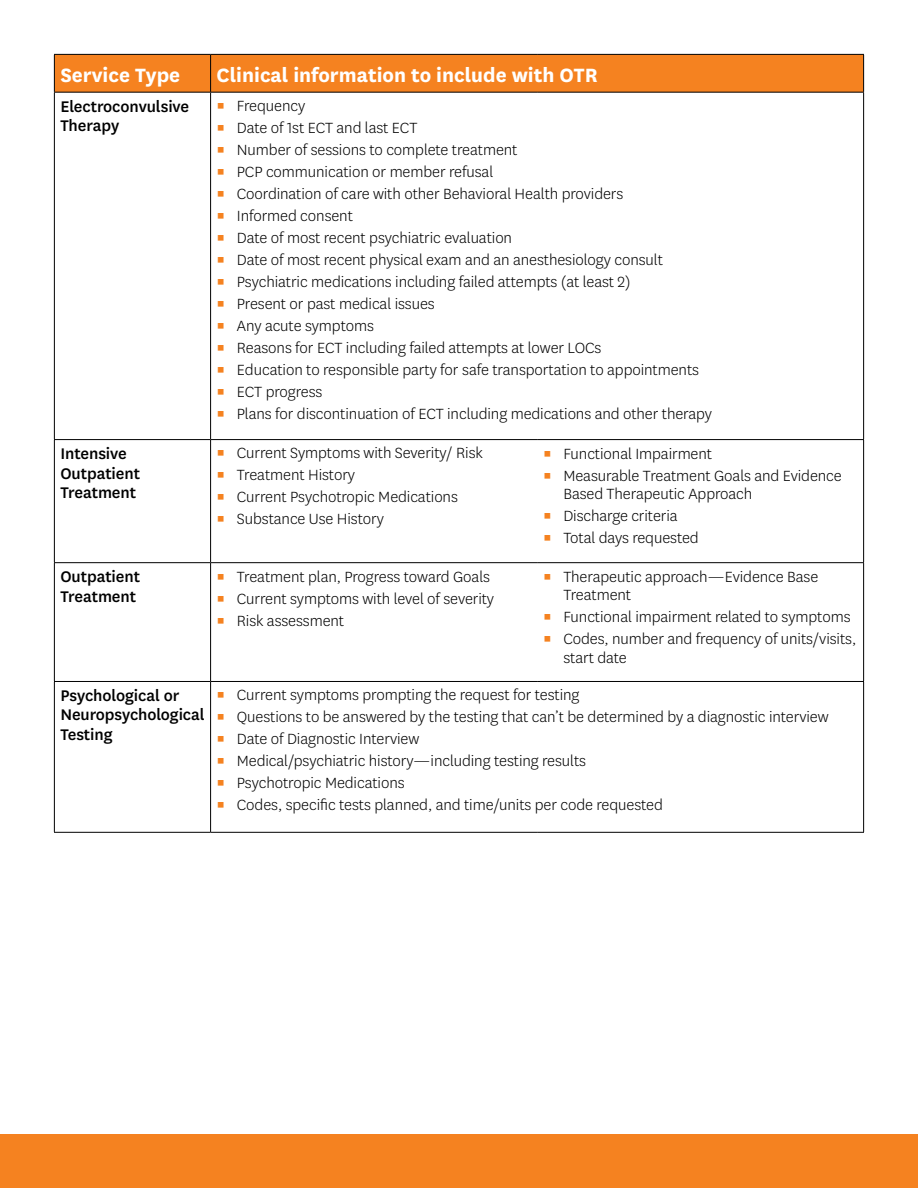
<style>
.page{position:relative;width:918px;height:1188px;background:#fff}
.page>*{position:absolute;margin:0;border:0;box-sizing:border-box;transform-origin:0 0}
.t1{font:700 22.5px "Centene Sans";color:#fff}
.t2{font:500 18px/19.5px "Centene Sans";letter-spacing:-.005em;color:#000}
.t3{font:300 17.25px/18.8px "Centene Sans";letter-spacing:-.005em;color:#000}
.s1{color:#f58220}
</style>
<div class="page">
<div style="left:0;top:1134px;width:918px;height:54px;background:#f58220"></div>
<div style="left:55px;top:55px;width:808px;height:37px;background:#f58220"></div>
<hr style="left:54px;top:54px;width:157px;height:1px;background:#000">
<hr style="left:54px;top:55px;width:1px;height:37px;background:#000">
<hr style="left:211px;top:54px;width:326px;height:1px;background:#000">
<hr style="left:210px;top:55px;width:1px;height:37px;background:#000">
<hr style="left:537px;top:54px;width:327px;height:1px;background:#000">
<hr style="left:863px;top:55px;width:1px;height:37px;background:#000">
<hr style="left:54px;top:92px;width:157px;height:1px;background:#000">
<hr style="left:54px;top:93px;width:1px;height:346px;background:#000">
<hr style="left:211px;top:92px;width:326px;height:1px;background:#000">
<hr style="left:210px;top:93px;width:1px;height:346px;background:#000">
<hr style="left:537px;top:92px;width:327px;height:1px;background:#000">
<hr style="left:863px;top:93px;width:1px;height:346px;background:#000">
<hr style="left:54px;top:439px;width:157px;height:1px;background:#000">
<hr style="left:54px;top:440px;width:1px;height:122px;background:#000">
<hr style="left:211px;top:439px;width:326px;height:1px;background:#000">
<hr style="left:210px;top:440px;width:1px;height:122px;background:#000">
<hr style="left:537px;top:439px;width:327px;height:1px;background:#000">
<hr style="left:863px;top:440px;width:1px;height:122px;background:#000">
<hr style="left:54px;top:562px;width:157px;height:1px;background:#000">
<hr style="left:54px;top:563px;width:1px;height:118px;background:#000">
<hr style="left:211px;top:562px;width:326px;height:1px;background:#000">
<hr style="left:210px;top:563px;width:1px;height:118px;background:#000">
<hr style="left:537px;top:562px;width:327px;height:1px;background:#000">
<hr style="left:863px;top:563px;width:1px;height:118px;background:#000">
<hr style="left:54px;top:681px;width:157px;height:1px;background:#000">
<hr style="left:54px;top:682px;width:1px;height:150px;background:#000">
<hr style="left:211px;top:681px;width:326px;height:1px;background:#000">
<hr style="left:210px;top:682px;width:1px;height:150px;background:#000">
<hr style="left:537px;top:681px;width:327px;height:1px;background:#000">
<hr style="left:863px;top:682px;width:1px;height:150px;background:#000">
<hr style="left:54px;top:832px;width:157px;height:1px;background:#000">
<hr style="left:211px;top:832px;width:326px;height:1px;background:#000">
<hr style="left:537px;top:832px;width:327px;height:1px;background:#000">
<h1 class="t1" style="left:60px;top:59px;width:121px">Service Type</h1>
<h1 class="t1" style="left:217px;top:59px;width:383px">Clinical information to include with OTR</h1>
<p class="t2" style="left:60px;top:95px;width:130px">Electroconvulsive<br>Therapy</p>
<p class="t3" style="left:217px;top:96px;width:90px"><span class="s1">▪</span> Frequency</p>
<p class="t3" style="left:217px;top:118px;width:202px"><span class="s1">▪</span> Date of 1st ECT and last ECT</p>
<p class="t3" style="left:217px;top:140px;width:302px"><span class="s1">▪</span> Number of sessions to complete treatment</p>
<p class="t3" style="left:217px;top:162px;width:278px"><span class="s1">▪</span> PCP communication or member refusal</p>
<p class="t3" style="left:217px;top:184px;width:408px"><span class="s1">▪</span> Coordination of care with other Behavioral Health providers</p>
<p class="t3" style="left:217px;top:206px;width:138px"><span class="s1">▪</span> Informed consent</p>
<p class="t3" style="left:217px;top:228px;width:297px"><span class="s1">▪</span> Date of most recent psychiatric evaluation</p>
<p class="t3" style="left:217px;top:250px;width:448px"><span class="s1">▪</span> Date of most recent physical exam and an anesthesiology consult</p>
<p class="t3" style="left:217px;top:272px;width:415px"><span class="s1">▪</span> Psychiatric medications including failed attempts (at least 2)</p>
<p class="t3" style="left:217px;top:294px;width:220px"><span class="s1">▪</span> Present or past medical issues</p>
<p class="t3" style="left:217px;top:316px;width:159px"><span class="s1">▪</span> Any acute symptoms</p>
<p class="t3" style="left:217px;top:338px;width:386px"><span class="s1">▪</span> Reasons for ECT including failed attempts at lower LOCs</p>
<p class="t3" style="left:217px;top:360px;width:484px"><span class="s1">▪</span> Education to responsible party for safe transportation to appointments</p>
<p class="t3" style="left:217px;top:382px;width:107px"><span class="s1">▪</span> ECT progress</p>
<p class="t3" style="left:217px;top:404px;width:497px"><span class="s1">▪</span> Plans for discontinuation of ECT including medications and other therapy</p>
<p class="t2" style="left:60px;top:443px;width:81px">Intensive<br>Outpatient<br>Treatment</p>
<p class="t3" style="left:217px;top:443px;width:268px"><span class="s1">▪</span> Current Symptoms with Severity/ Risk</p>
<p class="t3" style="left:217px;top:465px;width:140px"><span class="s1">▪</span> Treatment History</p>
<p class="t3" style="left:217px;top:487px;width:243px"><span class="s1">▪</span> Current Psychotropic Medications</p>
<p class="t3" style="left:217px;top:509px;width:169px"><span class="s1">▪</span> Substance Use History</p>
<p class="t2" style="left:60px;top:566px;width:81px">Outpatient<br>Treatment</p>
<p class="t3" style="left:217px;top:566px;width:275px"><span class="s1">▪</span> Treatment plan, Progress toward Goals</p>
<p class="t3" style="left:217px;top:588px;width:279px"><span class="s1">▪</span> Current symptoms with level of severity</p>
<p class="t3" style="left:217px;top:610px;width:129px"><span class="s1">▪</span> Risk assessment</p>
<p class="t3" style="left:543px;top:443px;width:171px"><span class="s1">▪</span> Functional Impairment</p>
<p class="t3" style="left:563px;top:465px;width:280px;text-indent:-20px"><span class="s1">▪</span> Measurable Treatment Goals and Evidence<br>Based Therapeutic Approach</p>
<p class="t3" style="left:543px;top:506px;width:136px"><span class="s1">▪</span> Discharge criteria</p>
<p class="t3" style="left:543px;top:528px;width:157px"><span class="s1">▪</span> Total days requested</p>
<p class="t3" style="left:563px;top:566px;width:256px;text-indent:-20px"><span class="s1">▪</span> Therapeutic approach—Evidence Base<br>Treatment</p>
<p class="t3" style="left:543px;top:607px;width:309px"><span class="s1">▪</span> Functional impairment related to symptoms</p>
<p class="t3" style="left:563px;top:629px;width:294px;text-indent:-20px"><span class="s1">▪</span> Codes, number and frequency of units/visits, start date</p>
<p class="t2" style="left:60px;top:685px;width:146px">Psychological or<br>Neuropsychological<br>Testing</p>
<p class="t3" style="left:217px;top:685px;width:364px"><span class="s1">▪</span> Current symptoms prompting the request for testing</p>
<p class="t3" style="left:217px;top:707px;width:614px"><span class="s1">▪</span> Questions to be answered by the testing that can’t be determined by a diagnostic interview</p>
<p class="t3" style="left:217px;top:729px;width:204px"><span class="s1">▪</span> Date of Diagnostic Interview</p>
<p class="t3" style="left:217px;top:751px;width:371px"><span class="s1">▪</span> Medical/psychiatric history—including testing results</p>
<p class="t3" style="left:217px;top:773px;width:190px"><span class="s1">▪</span> Psychotropic Medications</p>
<p class="t3" style="left:217px;top:795px;width:448px"><span class="s1">▪</span> Codes, specific tests planned, and time/units per code requested</p>
</div>
